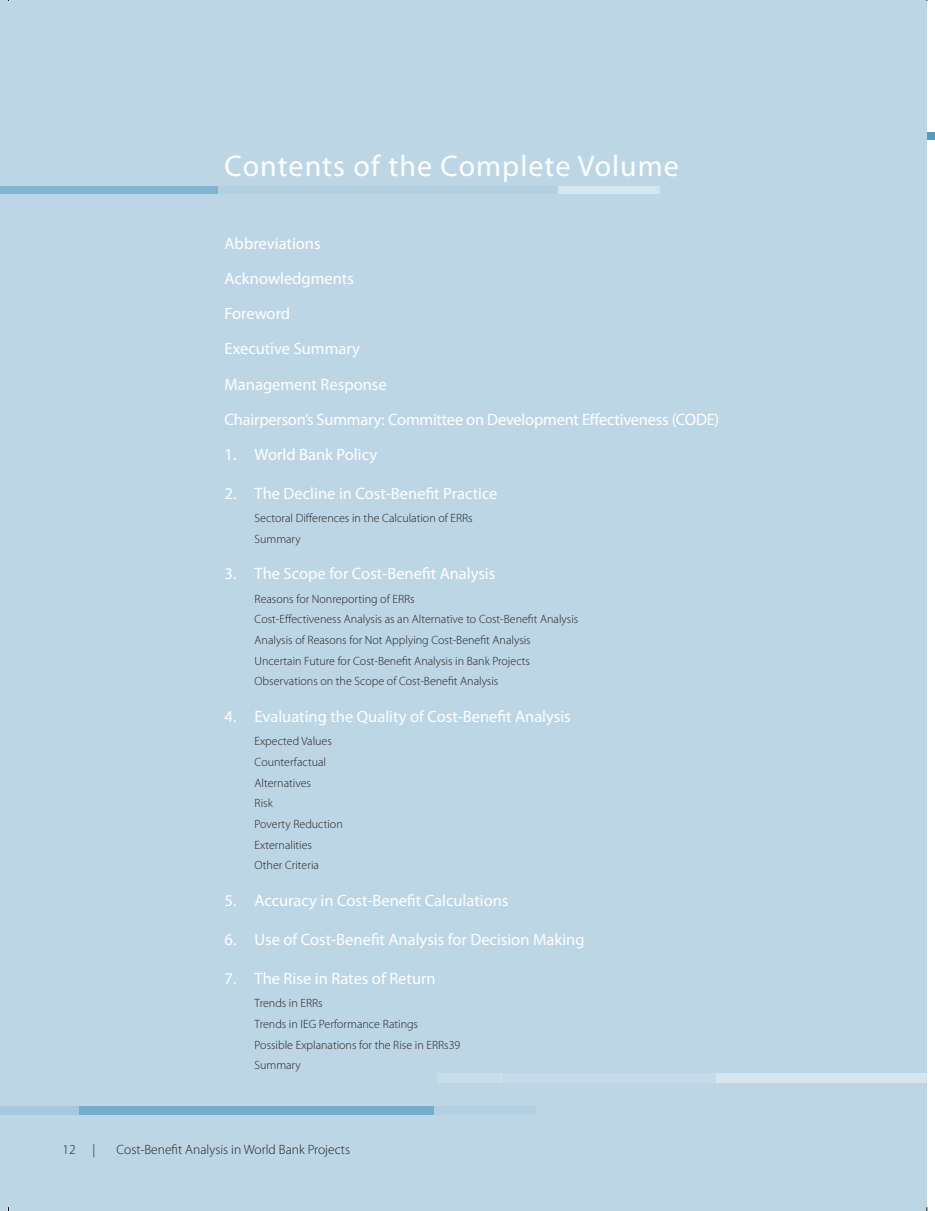
<style>
.page{position:relative;width:935px;height:1211px;background:#fff}
.page>*{position:absolute;margin:0;border:0;box-sizing:border-box;transform-origin:0 0}
.t1{font:30px "Myriad Pro";letter-spacing:.035em;color:#fff}
.t2{font:16.5px/35.1px "Myriad Pro";color:#fff}
.t3{font:300 13.5px "Myriad Pro";color:#231f20}
.t4{font:300 12px/20.7px "Myriad Pro";color:#231f20}
</style>
<div class="page">
<div style="left:0;top:0;width:926px;height:1211px;background:#bcd6e6"></div>
<div style="left:0;top:187px;width:219px;height:7px;background:#83b3cf"></div>
<div style="left:219px;top:187px;width:341px;height:7px;background:#b2d0e2"></div>
<div style="left:558px;top:187px;width:101px;height:7px;background:#d6e6f0"></div>
<div style="left:0;top:1106px;width:80px;height:9px;background:#a4c8dc"></div>
<div style="left:79px;top:1106px;width:357px;height:9px;background:#74adcb"></div>
<div style="left:434px;top:1106px;width:101px;height:9px;background:#b2d0e2"></div>
<div style="left:717px;top:1073px;width:209px;height:10px;background:#d6e5ef"></div>
<div style="left:501px;top:1073px;width:216px;height:10px;background:#c5dbe9"></div>
<div style="left:437px;top:1073px;width:64px;height:10px;background:#c7ddea"></div>
<div style="left:926px;top:132px;width:9px;height:8px;background:#529cbe"></div>
<h1 class="t1" style="left:224px;top:147px;width:456px">Contents of the Complete Volume</h1>
<h2 class="t2" style="left:224px;top:226px;width:496px">Abbreviations<br>Acknowledgments<br>Foreword<br>Executive Summary<br>Management Response<br>Chairperson’s Summary: Committee on Development Effectiveness (CODE)</h2>
<h2 class="t2" style="left:224px;top:436px;width:154px">1. World Bank Policy</h2>
<h2 class="t2" style="left:224px;top:475px;width:274px">2. The Decline in Cost-Benefit Practice</h2>
<p class="t4" style="left:254px;top:508px;width:220px">Sectoral Differences in the Calculation of ERRs<br>Summary</p>
<h2 class="t2" style="left:224px;top:556px;width:272px">3. The Scope for Cost-Benefit Analysis</h2>
<p class="t4" style="left:254px;top:588px;width:325px">Reasons for Nonreporting of ERRs<br>Cost-Effectiveness Analysis as an Alternative to Cost-Benefit Analysis Analysis of Reasons for Not Applying Cost-Benefit Analysis Uncertain Future for Cost-Benefit Analysis in Bank Projects Observations on the Scope of Cost-Benefit Analysis</p>
<h2 class="t2" style="left:224px;top:698px;width:348px">4. Evaluating the Quality of Cost-Benefit Analysis</h2>
<p class="t4" style="left:254px;top:731px;width:90px">Expected Values<br>Counterfactual<br>Alternatives<br>Risk<br>Poverty Reduction<br>Externalities<br>Other Criteria</p>
<h2 class="t2" style="left:224px;top:882px;width:285px">5. Accuracy in Cost-Benefit Calculations</h2>
<h2 class="t2" style="left:224px;top:921px;width:361px">6. Use of Cost-Benefit Analysis for Decision Making</h2>
<h2 class="t2" style="left:224px;top:960px;width:213px">7. The Rise in Rates of Return</h2>
<p class="t4" style="left:254px;top:993px;width:207px">Trends in ERRs<br>Trends in IEG Performance Ratings<br>Possible Explanations for the Rise in ERRs39<br>Summary</p>
<p class="t3" style="left:62px;top:1142px;width:34px">12 |</p>
<p class="t3" style="left:116px;top:1142px;width:235px">Cost-Benefit Analysis in World Bank Projects</p>
</div>
